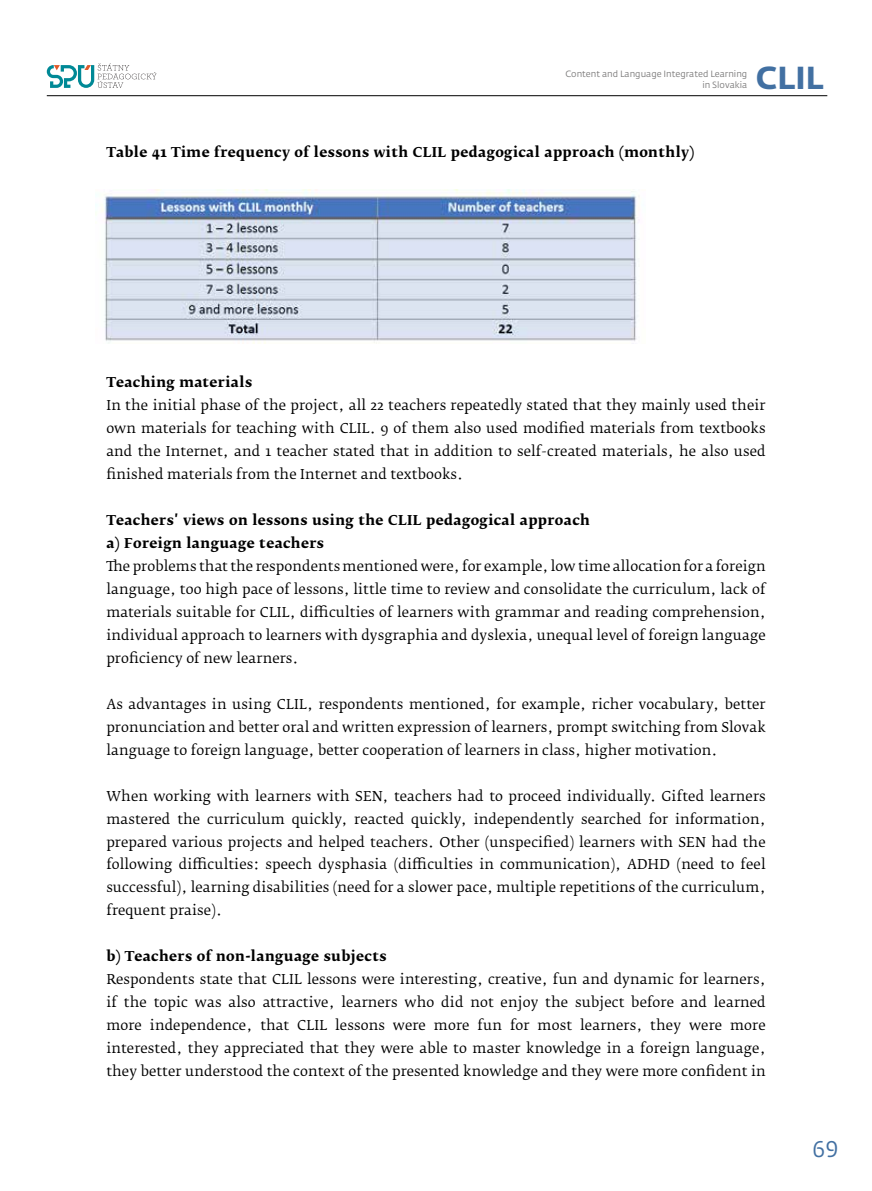
<style>
.page{position:relative;width:872px;height:1191px;background:#fff}
.page>*{position:absolute;margin:0;border:0;box-sizing:border-box;transform-origin:0 0}
.t1{font:700 31.5px "Fedra Sans Std";color:#4270a2}
.t2{font:22.5px "Fedra Sans Std";color:#4270a2}
.t3{font:13.5px/23px "Fedra Serif B Pro";letter-spacing:.01em;color:#000;text-align:justify}
.t4{font:700 13.5px/23px "Fedra Serif B Pro";letter-spacing:.03em;color:#000}
.t5{font:9px/11.6px "Fedra Sans Std";color:#7c7b7b;text-align:right}
</style>
<div class="page">
<svg style="left:47px;top:63px;width:110px;height:25px"></svg>
<hr style="left:47px;top:95px;width:780px;height:1px;background:#000">
<img style="left:101px;top:190px;width:539px;height:154px">
<p class="t5" style="left:565px;top:68px;width:183px">Content and Language Integrated Learning in Slovakia</p>
<h1 class="t1" style="left:756px;top:58px;width:69px">CLIL</h1>
<p class="t4" style="left:106px;top:141px;width:589px">Table 41 Time frequency of lessons with CLIL pedagogical approach (monthly)</p>
<p class="t4" style="left:106px;top:371px;width:147px">Teaching materials</p>
<p class="t3" style="left:106px;top:394px;width:661px">In the initial phase of the project, all 22 teachers repeatedly stated that they mainly used their own materials for teaching with CLIL. 9 of them also used modified materials from textbooks and the Internet, and 1 teacher stated that in addition to self-created materials, he also used finished materials from the Internet and textbooks.</p>
<p class="t4" style="left:106px;top:509px;width:485px">Teachers' views on lessons using the CLIL pedagogical approach a) Foreign language teachers</p>
<p class="t3" style="left:106px;top:554px;width:661px">The problems that the respondents mentioned were, for example, low time allocation for a foreign language, too high pace of lessons, little time to review and consolidate the curriculum, lack of materials suitable for CLIL, difficulties of learners with grammar and reading comprehension, individual approach to learners with dysgraphia and dyslexia, unequal level of foreign language proficiency of new learners.</p>
<p class="t3" style="left:106px;top:692px;width:661px">As advantages in using CLIL, respondents mentioned, for example, richer vocabulary, better pronunciation and better oral and written expression of learners, prompt switching from Slovak language to foreign language, better cooperation of learners in class, higher motivation.</p>
<p class="t3" style="left:106px;top:784px;width:661px">When working with learners with SEN, teachers had to proceed individually. Gifted learners mastered the curriculum quickly, reacted quickly, independently searched for information, prepared various projects and helped teachers. Other (unspecified) learners with SEN had the following difficulties: speech dysphasia (difficulties in communication), ADHD (need to feel successful), learning disabilities (need for a slower pace, multiple repetitions of the curriculum, frequent praise).</p>
<p class="t4" style="left:106px;top:945px;width:282px">b) Teachers of non-language subjects</p>
<p class="t3" style="left:106px;top:968px;width:661px">Respondents state that CLIL lessons were interesting, creative, fun and dynamic for learners, if the topic was also attractive, learners who did not enjoy the subject before and learned more independence, that CLIL lessons were more fun for most learners, they were more interested, they appreciated that they were able to master knowledge in a foreign language, they better understood the context of the presented knowledge and they were more confident in</p>
<h2 class="t2" style="left:812px;top:1134px;width:27px">69</h2>
</div>
